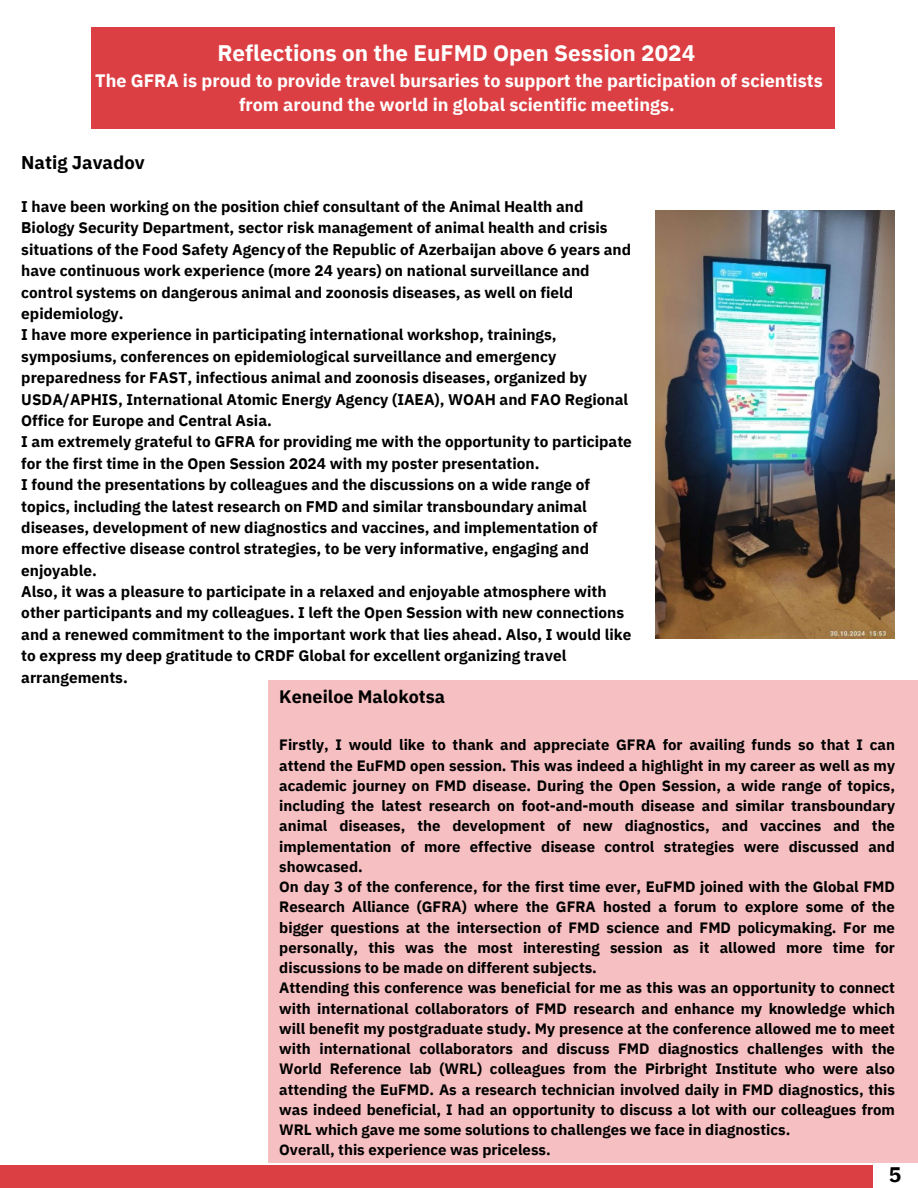
<style>
.page{position:relative;width:918px;height:1188px;background:#fff}
.page>*{position:absolute;margin:0;border:0;box-sizing:border-box;transform-origin:0 0}
.t1{font:700 22.5px "IBM Plex Sans";color:#fff}
.t2{font:700 21px "IBM Plex Sans";color:#000}
.t3{font:700 18.45px "IBM Plex Sans";color:#000}
.t4{font:700 18px/24.8px "IBM Plex Sans";color:#fff;text-align:center}
.t5{font:700 18px "IBM Plex Sans";color:#000}
.t6{font:700 15.45px/21.5px "IBM Plex Sans";color:#000}
.t7{font:700 15px/20.2px "IBM Plex Sans";color:#000;text-align:justify}
</style>
<div class="page">
<div style="left:0;top:1165px;width:872px;height:23px;background:#dc3f43"></div>
<div style="left:92px;top:28px;width:743px;height:101px;background:#dc3f43"></div>
<img style="left:655px;top:210px;width:240px;height:429px">
<div style="left:268px;top:680px;width:650px;height:483px;background:#f6bfc1"></div>
<h1 class="t1" style="left:217px;top:38px;width:479px">Reflections on the EuFMD Open Session 2024</h1>
<h1 class="t4" style="left:95px;top:67px;width:729px">The GFRA is proud to provide travel bursaries to support the participation of scientists from around the world in global scientific meetings.</h1>
<p class="t3" style="left:21px;top:150px;width:125px">Natig Javadov</p>
<p class="t6" style="left:21px;top:196px;width:611px">I have been working on the position chief consultant of the Animal Health and Biology Security Department, sector risk management of animal health and crisis situations of the Food Safety Agencyof the Republic of Azerbaijan above 6 years and have continuous work experience (more 24 years) on national surveillance and control systems on dangerous animal and zoonosis diseases, as well on field epidemiology.</p>
<p class="t6" style="left:21px;top:324px;width:608px">I have more experience in participating international workshop, trainings, symposiums, conferences on epidemiological surveillance and emergency preparedness for FAST, infectious animal and zoonosis diseases, organized by USDA/APHIS, International Atomic Energy Agency (IAEA), WOAH and FAO Regional Office for Europe and Central Asia.</p>
<p class="t6" style="left:21px;top:431px;width:612px">I am extremely grateful to GFRA for providing me with the opportunity to participate for the first time in the Open Session 2024 with my poster presentation.</p>
<p class="t6" style="left:21px;top:474px;width:578px">I found the presentations by colleagues and the discussions on a wide range of topics, including the latest research on FMD and similar transboundary animal diseases, development of new diagnostics and vaccines, and implementation of more effective disease control strategies, to be very informative, engaging and enjoyable.</p>
<p class="t6" style="left:21px;top:581px;width:612px">Also, it was a pleasure to participate in a relaxed and enjoyable atmosphere with other participants and my colleagues. I left the Open Session with new connections and a renewed commitment to the important work that lies ahead. Also, I would like to express my deep gratitude to CRDF Global for excellent organizing travel arrangements.</p>
<h1 class="t5" style="left:279px;top:685px;width:167px">Keneiloe Malokotsa</h1>
<p class="t7" style="left:279px;top:735px;width:617px">Firstly, I would like to thank and appreciate GFRA for availing funds so that I can attend the EuFMD open session. This was indeed a highlight in my career as well as my academic journey on FMD disease. During the Open Session, a wide range of topics, including the latest research on foot-and-mouth disease and similar transboundary animal diseases, the development of new diagnostics, and vaccines and the implementation of more effective disease control strategies were discussed and showcased.</p>
<p class="t7" style="left:279px;top:876px;width:617px">On day 3 of the conference, for the first time ever, EuFMD joined with the Global FMD Research Alliance (GFRA) where the GFRA hosted a forum to explore some of the bigger questions at the intersection of FMD science and FMD policymaking. For me personally, this was the most interesting session as it allowed more time for discussions to be made on different subjects.</p>
<p class="t7" style="left:279px;top:978px;width:617px">Attending this conference was beneficial for me as this was an opportunity to connect with international collaborators of FMD research and enhance my knowledge which will benefit my postgraduate study. My presence at the conference allowed me to meet with international collaborators and discuss FMD diagnostics challenges with the World Reference lab (WRL) colleagues from the Pirbright Institute who were also attending the EuFMD. As a research technician involved daily in FMD diagnostics, this was indeed beneficial, I had an opportunity to discuss a lot with our colleagues from WRL which gave me some solutions to challenges we face in diagnostics.</p>
<p class="t7" style="left:279px;top:1140px;width:273px">Overall, this experience was priceless.</p>
<h1 class="t2" style="left:889px;top:1161px;width:14px">5</h1>
</div>
